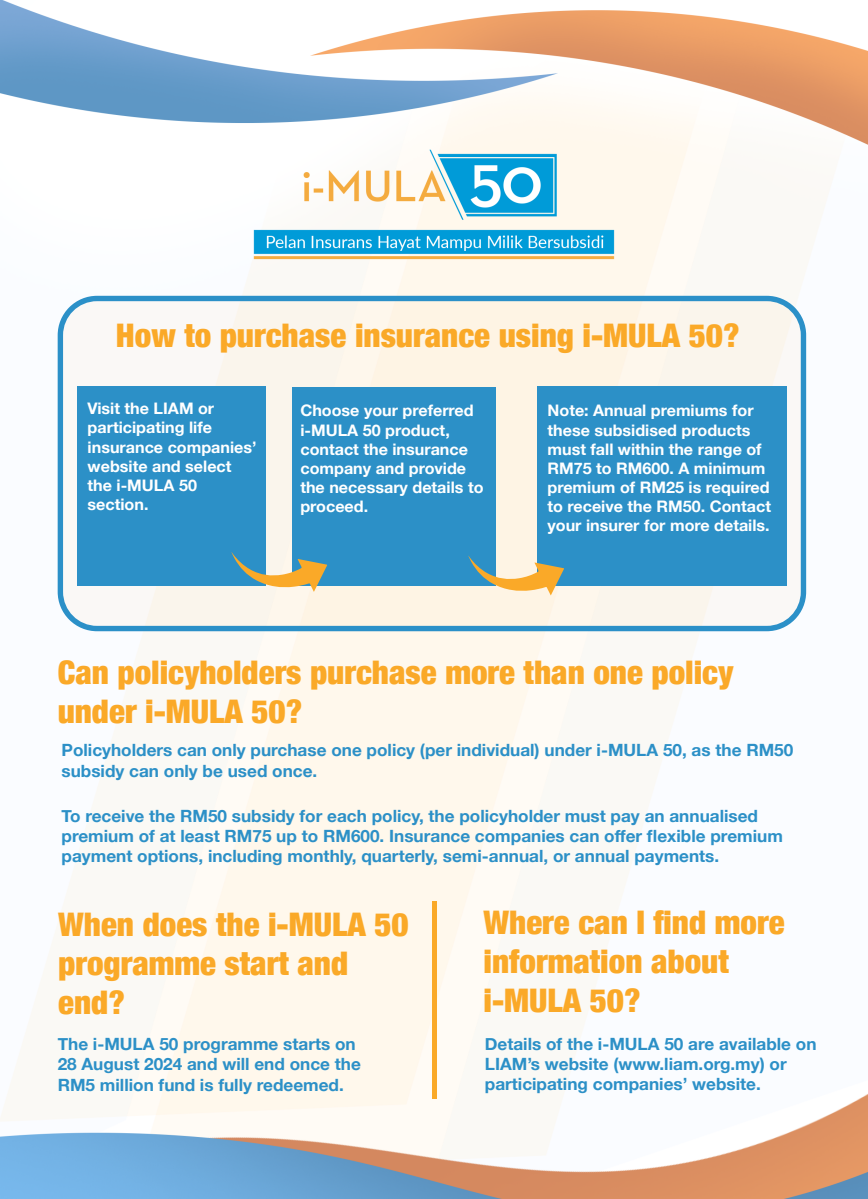
<style>
.page{position:relative;width:868px;height:1199px;background:#fff}
.page>*{position:absolute;margin:0;border:0;box-sizing:border-box;transform-origin:0 0}
.t1{font:900 condensed 32.48px/39px "Helvetica Neue";color:#faa928}
.t2{font:700 16.9px/20.3px "Helvetica Neue";color:#2c90c7}
.t3{font:700 15.89px/19.1px "Helvetica Neue";color:#fff}
</style>
<div class="page">
<img style="left:0;top:0;width:868px;height:1199px">
<svg style="left:58px;top:296px;width:748px;height:335px;fill:#faf5ec"></svg>
<div style="left:77px;top:387px;width:189px;height:199px;background:#2c90c7"></div>
<div style="left:292px;top:387px;width:203px;height:199px;background:#2c90c7"></div>
<div style="left:538px;top:386px;width:249px;height:200px;background:#2c90c7"></div>
<svg style="left:231px;top:552px;width:96px;height:40px"></svg>
<svg style="left:468px;top:555px;width:96px;height:40px"></svg>
<hr style="left:433px;top:901px;width:4px;height:198px;background:#faa928">
<h1 class="t1" style="left:116px;top:314px;width:625px">How to purchase insurance using i-MULA 50?</h1>
<p class="t3" style="left:88px;top:400px;width:171px">Visit the LIAM or participating life insurance companies’ website and select the i-MULA 50 section.</p>
<p class="t3" style="left:300px;top:402px;width:185px">Choose your preferred i-MULA 50 product, contact the insurance company and provide the necessary details to proceed.</p>
<p class="t3" style="left:548px;top:402px;width:225px">Note: Annual premiums for these subsidised products must fall within the range of<br>RM75 to RM600. A minimum premium of RM25 is required to receive the RM50. Contact your insurer for more details.</p>
<h1 class="t1" style="left:58px;top:651px;width:677px">Can policyholders purchase more than one policy under i-MULA 50?</h1>
<p class="t2" style="left:62px;top:740px;width:733px">Policyholders can only purchase one policy (per individual) under i-MULA 50, as the RM50 subsidy can only be used once.</p>
<p class="t2" style="left:62px;top:806px;width:723px">To receive the RM50 subsidy for each policy, the policyholder must pay an annualised premium of at least RM75 up to RM600. Insurance companies can offer flexible premium payment options, including monthly, quarterly, semi-annual, or annual payments.</p>
<h1 class="t1" style="left:58px;top:903px;width:352px">When does the i-MULA 50 programme start and end?</h1>
<p class="t2" style="left:58px;top:1034px;width:305px">The i-MULA 50 programme starts on<br>28 August 2024 and will end once the<br>RM5 million fund is fully redeemed.</p>
<h1 class="t1" style="left:484px;top:901px;width:302px">Where can I find more information about i-MULA 50?</h1>
<p class="t2" style="left:485px;top:1034px;width:333px">Details of the i-MULA 50 are available on<br>LIAM’s website (www.liam.org.my) or participating companies’ website.</p>
</div>
